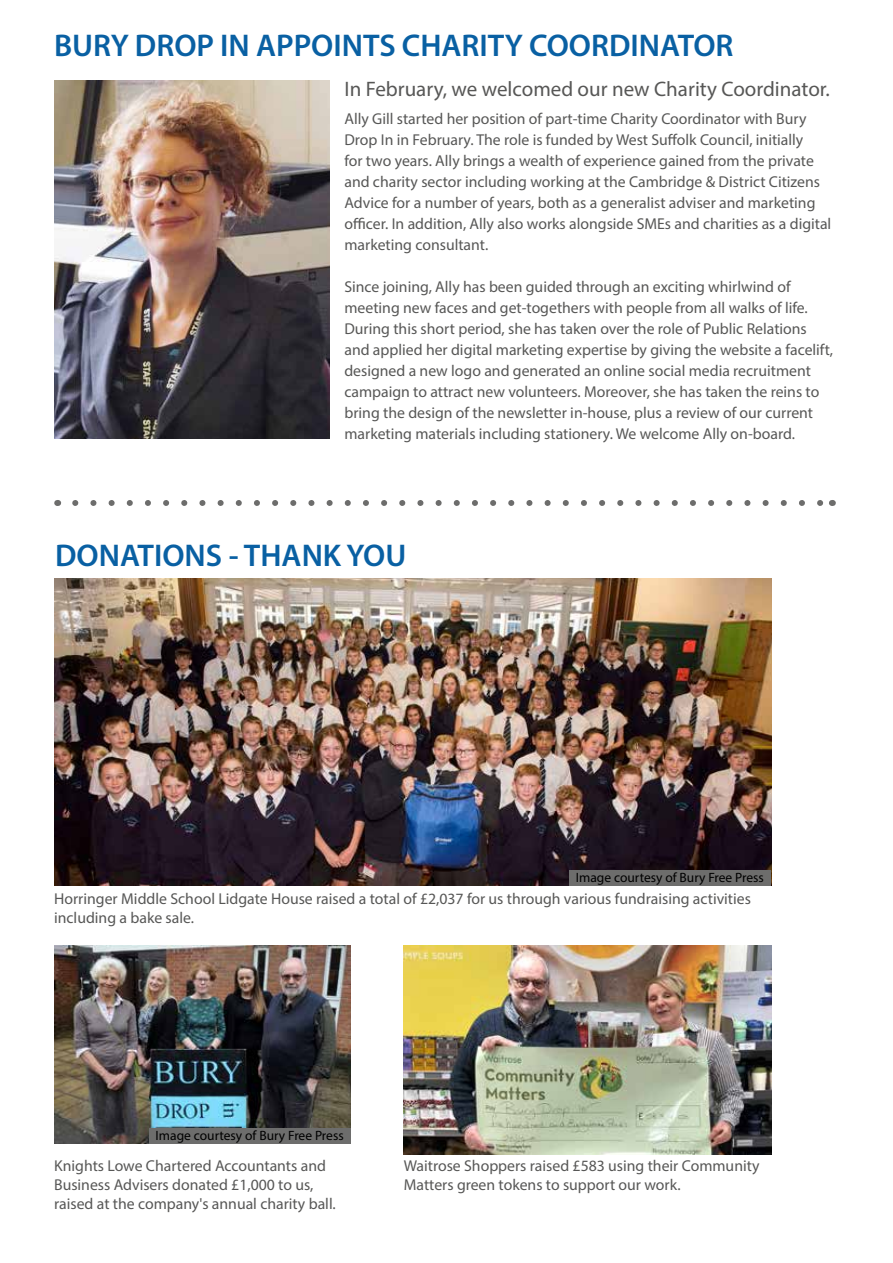
<style>
.page{position:relative;width:893px;height:1263px;background:#fff}
.page>*{position:absolute;margin:0;border:0;box-sizing:border-box;transform-origin:0 0}
.t1{font:600 31.5px "Myriad Pro";color:#0960a3}
.t2{font:21px "Myriad Pro";color:#575756}
.t3{font:15.75px/21px "Myriad Pro";color:#575756}
.t4{font:13.5px "Myriad Pro";color:#000}
</style>
<div class="page">
<img style="left:404px;top:946px;width:367px;height:208px">
<svg style="left:75px;top:500px;width:748px;height:6px"></svg>
<img style="left:54px;top:80px;width:275px;height:359px">
<img style="left:54px;top:946px;width:297px;height:198px">
<img style="left:54px;top:579px;width:717px;height:306px">
<div style="left:569px;top:870px;width:202px;height:15px;background:#6d6d6c"></div>
<div style="left:149px;top:1128px;width:202px;height:16px;background:#6d6d6c"></div>
<h1 class="t1" style="left:54px;top:25px;width:681px">BURY DROP IN APPOINTS CHARITY COORDINATOR</h1>
<h2 class="t2" style="left:344px;top:75px;width:487px">In February, we welcomed our new Charity Coordinator.</h2>
<p class="t3" style="left:344px;top:108px;width:488px">Ally Gill started her position of part-time Charity Coordinator with Bury Drop In in February. The role is funded by West Suffolk Council, initially<br>for two years. Ally brings a wealth of experience gained from the private and charity sector including working at the Cambridge &amp; District Citizens Advice for a number of years, both as a generalist adviser and marketing officer. In addition, Ally also works alongside SMEs and charities as a digital marketing consultant.</p>
<p class="t3" style="left:344px;top:276px;width:490px">Since joining, Ally has been guided through an exciting whirlwind of meeting new faces and get-togethers with people from all walks of life.<br>During this short period, she has taken over the role of Public Relations and applied her digital marketing expertise by giving the website a facelift, designed a new logo and generated an online social media recruitment campaign to attract new volunteers. Moreover, she has taken the reins to bring the design of the newsletter in-house, plus a review of our current marketing materials including stationery. We welcome Ally on-board.</p>
<h1 class="t1" style="left:55px;top:535px;width:353px">DONATIONS - THANK YOU</h1>
<p class="t4" style="left:576px;top:869px;width:190px">Image courtesy of Bury Free Press</p>
<p class="t3" style="left:54px;top:889px;width:698px;line-height:18.9px">Horringer Middle School Lidgate House raised a total of £2,037 for us through various fundraising activities including a bake sale.</p>
<p class="t4" style="left:156px;top:1127px;width:190px">Image courtesy of Bury Free Press</p>
<p class="t3" style="left:54px;top:1156px;width:283px;line-height:18.9px">Knights Lowe Chartered Accountants and<br>Business Advisers donated £1,000 to us, raised at the company's annual charity ball.</p>
<p class="t3" style="left:404px;top:1156px;width:357px;line-height:18.9px">Waitrose Shoppers raised £583 using their Community<br>Matters green tokens to support our work.</p>
</div>
